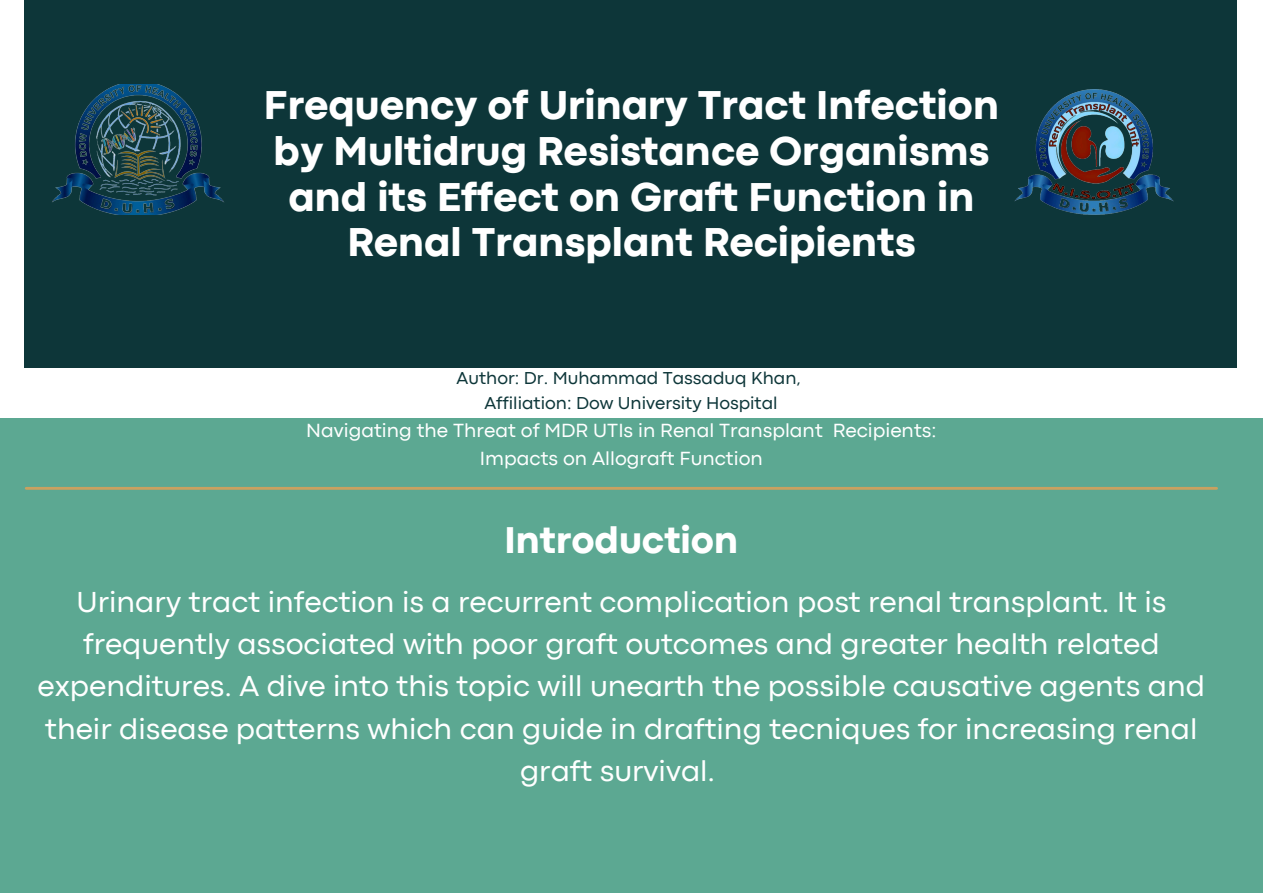
<style>
.page{position:relative;width:1263px;height:893px;background:#fff}
.page>*{position:absolute;margin:0;border:0;box-sizing:border-box;transform-origin:0 0}
.t1{font:800 42.08px/45.7px "Codec Pro";color:#fff;text-align:center}
.t2{font:800 38.92px "Codec Pro";color:#fff}
.t3{font:30.15px/42.2px "Codec Pro";color:#fff;text-align:center}
.t4{font:19.88px/27.6px "Codec Pro";color:#fff;text-align:center}
.t5{font:18px "Codec Pro";color:#0d3639}
</style>
<div class="page">
<div style="left:25px;top:0;width:1212px;height:368px;background:#0d3639"></div>
<div style="left:0;top:418px;width:1263px;height:475px;background:#5ca892"></div>
<hr style="left:26px;top:487px;width:1190px;height:3px;background:#c8a160">
<img style="left:52px;top:84px;width:172px;height:130px">
<img style="left:1015px;top:89px;width:158px;height:125px">
<p class="t1" style="left:264px;top:86px;width:737px">Frequency of Urinary Tract Infection by Multidrug Resistance Organisms and its Effect on Graft Function in Renal Transplant Recipients</p>
<h1 class="t5" style="left:457px;top:372px;width:346px">Author: Dr. Muhammad Tassaduq Khan,</h1>
<h2 class="t5" style="left:484px;top:397px;width:295px">Affiliation: Dow University Hospital</h2>
<p class="t4" style="left:306px;top:418px;width:632px">Navigating the Threat of MDR UTIs in Renal Transplant Recipients:<br>Impacts on Allograft Function</p>
<p class="t2" style="left:504px;top:526px;width:235px">Introduction</p>
<h1 class="t3" style="left:38px;top:583px;width:1169px">Urinary tract infection is a recurrent complication post renal transplant. It is frequently associated with poor graft outcomes and greater health related expenditures. A dive into this topic will unearth the possible causative agents and their disease patterns which can guide in drafting tecniques for increasing renal graft survival.</h1>
</div>
